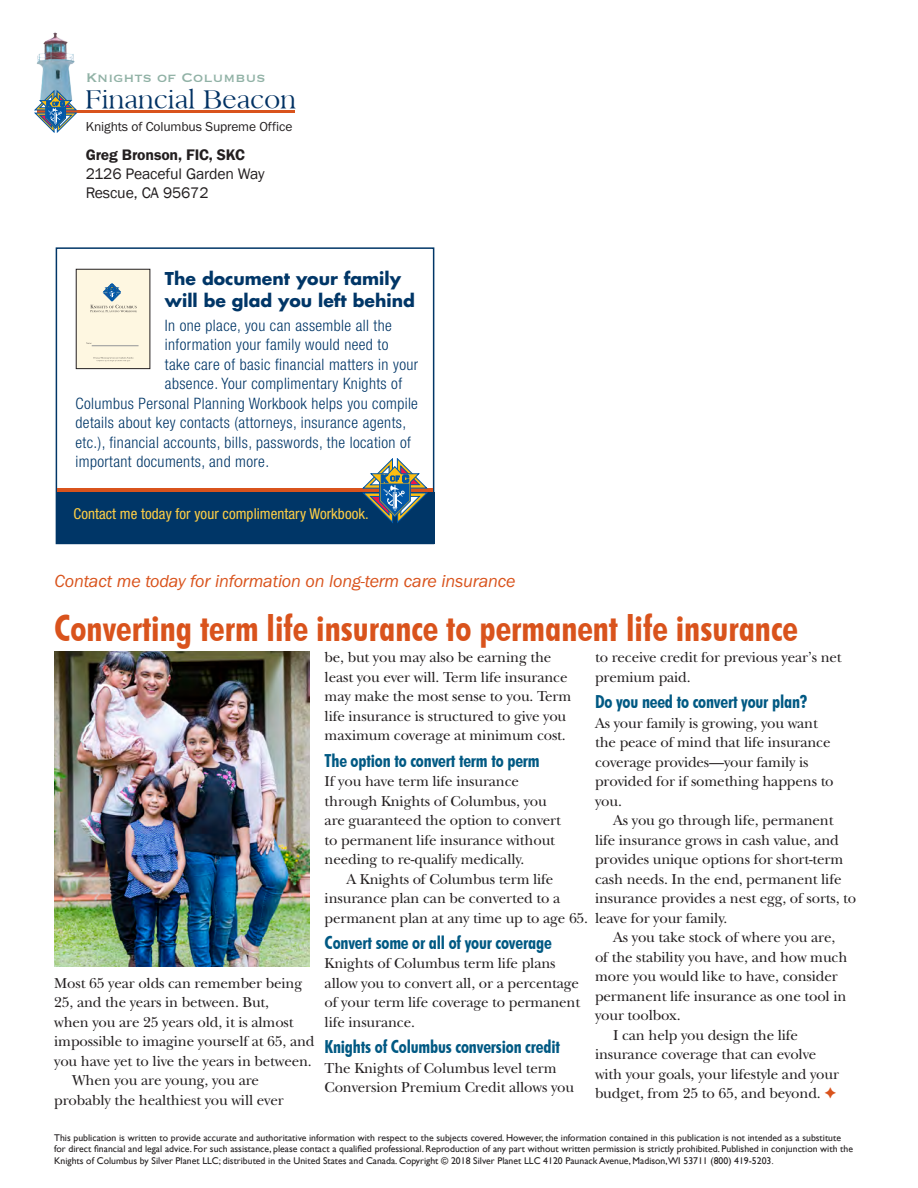
<style>
.page{position:relative;width:918px;height:1188px;background:#fff}
.page>*{position:absolute;margin:0;border:0;box-sizing:border-box;transform-origin:0 0}
.t1{font:700 condensed 36px "Futura BT";color:#d9531c}
.t2{font:27.6px "Sanford";letter-spacing:-.01em;color:#003163}
.t3{font:700 condensed 18px "Futura BT";letter-spacing:-.01em;color:#005983}
.t4{font:italic 18px "Franklin Gothic Itc T";letter-spacing:-.01em;color:#d9531c}
.t5{font:700 17.25px/22.5px "Futura";color:#003667}
.t6{font:16.5px "Copperplate";color:#91b2a6}
.t7{font:300 condensed 15.75px "Helvetica Neue LT Std";letter-spacing:.025em;color:#003667}
.t8{font:15.75px/19px "Franklin Gothic";letter-spacing:-.01em;color:#231f20}
.t9{font:600 15.75px "Franklin Gothic Itc T";letter-spacing:-.01em;color:#231f20}
.t10{font:15px/19.5px "New Baskerville";letter-spacing:-.01em;color:#231f20}
.t11{font:condensed 15px "Helvetica Neue";letter-spacing:.005em;color:#ffcf45}
.t12{font:13.5px "Franklin Gothic Itc T";letter-spacing:-.01em;color:#231f20}
.t13{font:9.75px/11.2px "Gill Sans";color:#231f20}
.s1{font-family:"Franklin Gothic"}
.s2{color:#d9531c}
.s3{font-family:"Baskerville"}
</style>
<div class="page">
<div style="left:56px;top:247px;width:378px;height:297px;border:2px solid #003667"></div>
<img style="left:36px;top:32px;width:39px;height:58px">
<hr style="left:37px;top:110px;width:258px;height:3px;background:#d9531c">
<svg style="left:35px;top:90px;width:42px;height:43px"></svg>
<img style="left:55px;top:651px;width:255px;height:315px">
<div style="left:76px;top:269px;width:74px;height:100px;background:#fef7e1"></div>
<div style="left:76px;top:269px;width:74px;height:100px;border:1px solid #231f20"></div>
<svg style="left:90px;top:284px;width:47px;height:28px"></svg>
<hr style="left:92px;top:345px;width:47px;height:1px;background:#939598">
<svg style="left:93px;top:357px;width:40px;height:5px"></svg>
<div style="left:56px;top:492px;width:378px;height:51px;background:#003667"></div>
<hr style="left:57px;top:488px;width:376px;height:4px;background:#d9531c">
<svg style="left:362px;top:458px;width:66px;height:65px"></svg>
<p class="t6" style="left:86px;top:67px;width:181px">Knights of Columbus</p>
<h2 class="t2" style="left:85px;top:82px;width:213px">Financial Beacon</h2>
<p class="t12" style="left:86px;top:119px;width:208px">Knights of Columbus Supreme Office</p>
<p class="t9" style="left:86px;top:146px;width:161px">Greg Bronson<span class="s1">, FIC, SKC</span></p>
<p class="t8" style="left:86px;top:165px;width:180px">2126 Peaceful Garden Way<br>Rescue, CA 95672</p>
<p class="t5" style="left:165px;top:267px;width:251px">The document your family will be glad you left behind</p>
<p class="t7" style="left:165px;top:316px;width:228px">In one place, you can assemble all the</p>
<p class="t7" style="left:165px;top:335px;width:225px">information your family would need to</p>
<p class="t7" style="left:165px;top:355px;width:255px">take care of basic financial matters in your</p>
<p class="t7" style="left:165px;top:374px;width:239px">absence. Your complimentary Knights of</p>
<p class="t7" style="left:76px;top:394px;width:344px">Columbus Personal Planning Workbook helps you compile</p>
<p class="t7" style="left:76px;top:413px;width:332px">details about key contacts (attorneys, insurance agents,</p>
<p class="t7" style="left:76px;top:433px;width:337px">etc.), financial accounts, bills, passwords, the location of</p>
<p class="t7" style="left:76px;top:452px;width:195px">important documents, and more.</p>
<p class="t11" style="left:74px;top:505px;width:297px">Contact me today for your complimentary Workbook.</p>
<p class="t4" style="left:55px;top:571px;width:462px">Contact me today for information on long-term care insurance</p>
<h1 class="t1" style="left:54px;top:606px;width:745px">Converting term life insurance to permanent life insurance</h1>
<p class="t10" style="left:54px;top:973px;width:249px">Most 65 year olds can remember being</p>
<p class="t10" style="left:54px;top:993px;width:216px">25, and the years in between. But,</p>
<p class="t10" style="left:54px;top:1012px;width:241px">when you are 25 years old, it is almost</p>
<p class="t10" style="left:54px;top:1032px;width:262px">impossible to imagine yourself at 65, and</p>
<p class="t10" style="left:54px;top:1051px;width:259px">you have yet to live the years in between.</p>
<p class="t10" style="left:72px;top:1071px;width:188px">When you are young, you are</p>
<p class="t10" style="left:54px;top:1090px;width:231px">probably the healthiest you will ever</p>
<p class="t10" style="left:325px;top:648px;width:248px">be, but you may also be earning the least you ever will. Term life insurance may make the most sense to you. Term life insurance is structured to give you maximum coverage at minimum cost.</p>
<p class="t3" style="left:325px;top:749px;width:217px">The option to convert term to perm</p>
<p class="t10" style="left:325px;top:771px;width:238px">If you have term life insurance through Knights of Columbus, you are guaranteed the option to convert to permanent life insurance without needing to re-qualify medically.</p>
<p class="t10" style="left:325px;top:869px;width:265px;text-indent:22px">A Knights of Columbus term life insurance plan can be converted to a permanent plan at any time up to age 65.</p>
<p class="t3" style="left:325px;top:931px;width:229px">Convert some or all of your coverage</p>
<p class="t10" style="left:325px;top:954px;width:257px">Knights of Columbus term life plans allow you to convert all, or a percentage of your term life coverage to permanent life insurance.</p>
<p class="t3" style="left:325px;top:1036px;width:237px">Knights of Columbus conversion credit</p>
<p class="t10" style="left:325px;top:1058px;width:251px">The Knights of Columbus level term<br>Conversion Premium Credit allows you</p>
<p class="t10" style="left:595px;top:648px;width:248px">to receive credit for previous year’s net premium paid.</p>
<p class="t3" style="left:595px;top:691px;width:214px">Do you need to convert your plan?</p>
<p class="t10" style="left:595px;top:713px;width:240px">As your family is growing, you want the peace of mind that life insurance coverage provides—your family is provided for if something happens to you.</p>
<p class="t10" style="left:595px;top:810px;width:263px;text-indent:18px">As you go through life, permanent life insurance grows in cash value, and provides unique options for short-term cash needs. In the end, permanent life insurance provides a nest egg, of sorts, to leave for your family.</p>
<p class="t10" style="left:613px;top:927px;width:224px">As you take stock of where you are,</p>
<p class="t10" style="left:595px;top:947px;width:254px">of the stability you have, and how much</p>
<p class="t10" style="left:595px;top:966px;width:244px">more you would like to have, consider</p>
<p class="t10" style="left:595px;top:986px;width:253px">permanent life insurance as one tool in</p>
<p class="t10" style="left:595px;top:1005px;width:87px">your toolbox.</p>
<p class="t10" style="left:613px;top:1025px;width:186px">I can help you design the life</p>
<p class="t10" style="left:595px;top:1044px;width:223px">insurance coverage that can evolve</p>
<p class="t10" style="left:595px;top:1064px;width:246px">with your goals, your lifestyle and your</p>
<p class="t10" style="left:595px;top:1083px;width:243px">budget, from 25 to 65, and beyond. <span class="s2">✦</span></p>
<p class="t13" style="left:54px;top:1132px;width:800px">This publication is written to provide accurate and authoritative information with respect to the subjects covered. However, the information contained in this publication is not intended as a substitute for direct financial and legal advice. For such assistance, please contact a qualified professional. Reproduction of any part without written permission is strictly prohibited. Published in conjunction with the<br>Knights of Columbus by Silver Planet LLC; distributed in the United States and Canada. Copyright © 2018 Silver Planet LLC 4120 Paunack Avenue, Madison,WI 53711 (800) 419-5203<span class="s3">.</span></p>
</div>
